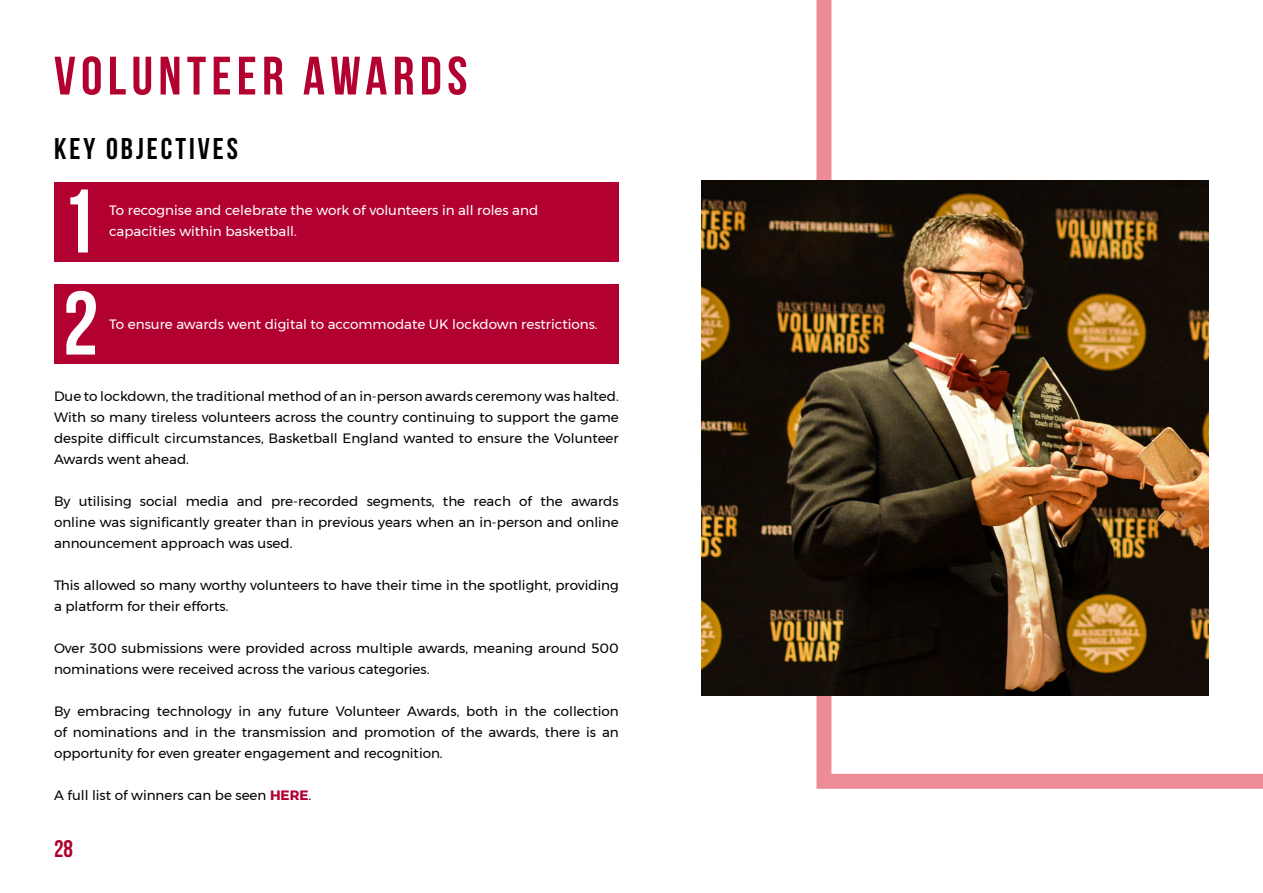
<style>
.page{position:relative;width:1263px;height:893px;background:#fff}
.page>*{position:absolute;margin:0;border:0;box-sizing:border-box;transform-origin:0 0}
.t1{font:700 90px/102px "Bebas Neue";color:#fff}
.t2{font:700 54px "Bebas Neue";letter-spacing:.1em;color:#b20031}
.t3{font:700 30px "Bebas Neue";letter-spacing:.1em;color:#000}
.t4{font:700 24px "Bebas Neue";color:#b20031}
.t5{font:13.5px/21px "Montserrat";color:#000;text-align:justify}
.t6{font:13.5px/21px "Montserrat";color:#fff}
.s1{font-weight:700;color:#b20031}
</style>
<div class="page">
<svg style="left:816px;top:0;width:447px;height:789px"></svg>
<div style="left:54px;top:284px;width:565px;height:80px;background:#b20031"></div>
<div style="left:54px;top:182px;width:565px;height:79px;background:#b20031"></div>
<img style="left:702px;top:181px;width:507px;height:514px">
<h2 class="t2" style="left:54px;top:46px;width:415px">VOLUNTEER AWARDS</h2>
<h3 class="t3" style="left:54px;top:132px;width:186px">KEY OBJECTIVES</h3>
<h1 class="t1" style="left:61px;top:169px;width:39px">1<br>2</h1>
<p class="t6" style="left:109px;top:199px;width:430px">To recognise and celebrate the work of volunteers in all roles and capacities within basketball.</p>
<p class="t6" style="left:109px;top:313px;width:490px">To ensure awards went digital to accommodate UK lockdown restrictions.</p>
<p class="t5" style="left:54px;top:385px;width:566px">Due to lockdown, the traditional method of an in-person awards ceremony was halted.<br>With so many tireless volunteers across the country continuing to support the game despite difficult circumstances, Basketball England wanted to ensure the Volunteer Awards went ahead.</p>
<p class="t5" style="left:54px;top:490px;width:566px">By utilising social media and pre-recorded segments, the reach of the awards online was significantly greater than in previous years when an in-person and online announcement approach was used.</p>
<p class="t5" style="left:54px;top:574px;width:566px">This allowed so many worthy volunteers to have their time in the spotlight, providing a platform for their efforts.</p>
<p class="t5" style="left:54px;top:637px;width:566px">Over 300 submissions were provided across multiple awards, meaning around 500 nominations were received across the various categories.</p>
<p class="t5" style="left:54px;top:700px;width:566px">By embracing technology in any future Volunteer Awards, both in the collection of nominations and in the transmission and promotion of the awards, there is an opportunity for even greater engagement and recognition.</p>
<p class="t5" style="left:54px;top:784px;width:259px">A full list of winners can be seen <span class="s1">HERE</span>.</p>
<h3 class="t4" style="left:54px;top:835px;width:21px">28</h3>
</div>
